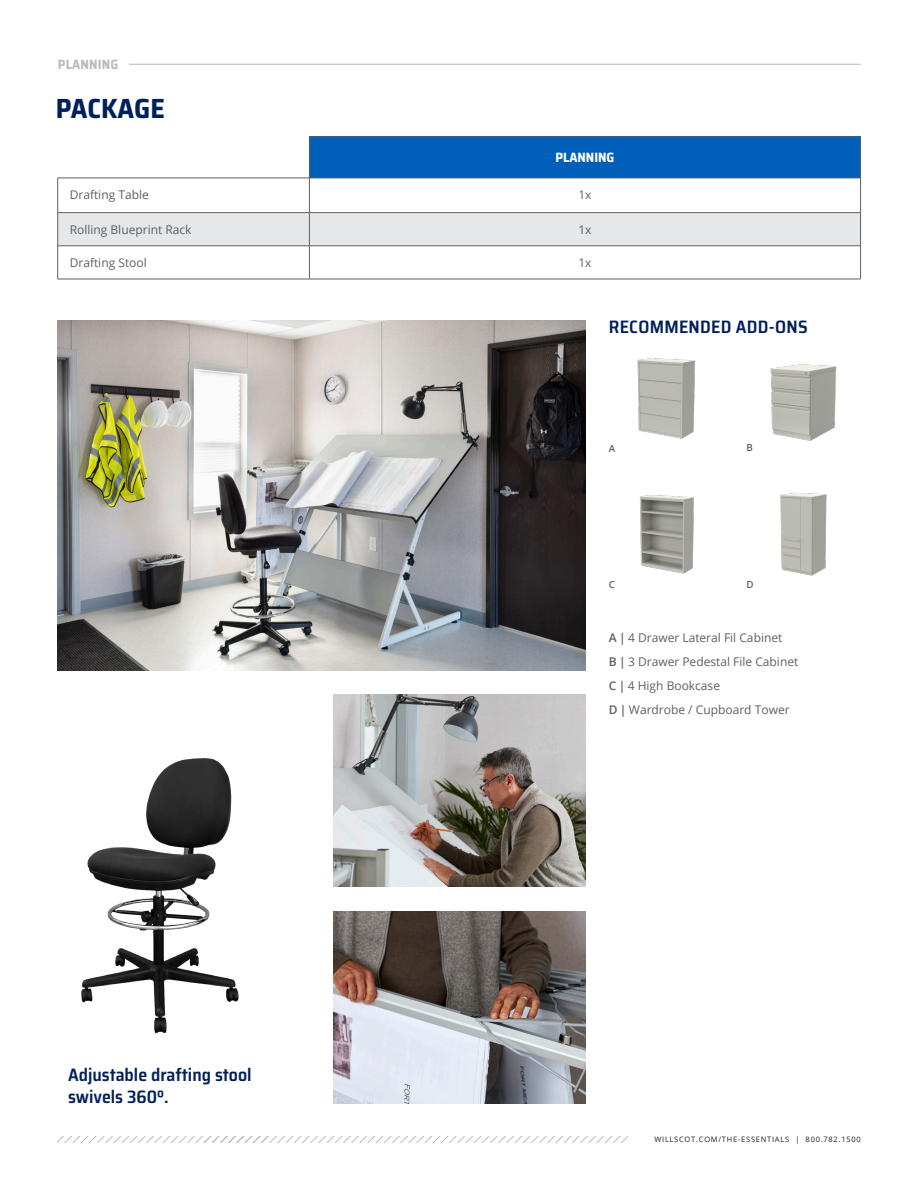
<style>
.page{position:relative;width:918px;height:1188px;background:#fff}
.page>*{position:absolute;margin:0;border:0;box-sizing:border-box;transform-origin:0 0}
.Callout{font:700 semi-condensed 27.75px "Saira";color:#00205b}
.t1{font:600 semi-condensed 18px/21.6px "Saira";color:#00205b}
.Callout-2{font:700 semi-condensed 13.5px "Saira";letter-spacing:.015em;color:#babbbe}
.t2{font:700 semi-condensed 13.5px "Saira";color:#fff}
.t3{font:12px "Open Sans";color:#5f5f62}
.t4{font:600 9.75px "Open Sans";color:#5f5f62}
.t5{font:7.5px "Open Sans";letter-spacing:.1em;color:#231f20}
.s1{font-weight:600}
</style>
<div class="page">
<svg style="left:57px;top:1136px;width:571px;height:6px"></svg>
<img style="left:333px;top:694px;width:252px;height:193px">
<div style="left:309px;top:137px;width:552px;height:41px;background:#005fb9"></div>
<div style="left:58px;top:213px;width:802px;height:33px;background:#e6e7e9"></div>
<hr style="left:309px;top:137px;width:1px;height:41px;background:#5f5f62">
<hr style="left:309px;top:137px;width:552px;height:1px;background:#5f5f62">
<hr style="left:860px;top:137px;width:1px;height:41px;background:#5f5f62">
<hr style="left:57px;top:178px;width:1px;height:34px;background:#5f5f62">
<hr style="left:58px;top:178px;width:251px;height:1px;background:#5f5f62">
<hr style="left:309px;top:178px;width:1px;height:34px;background:#5f5f62">
<hr style="left:309px;top:178px;width:552px;height:1px;background:#5f5f62">
<hr style="left:860px;top:178px;width:1px;height:34px;background:#5f5f62">
<hr style="left:57px;top:213px;width:1px;height:33px;background:#5f5f62">
<hr style="left:58px;top:212px;width:251px;height:1px;background:#5f5f62">
<hr style="left:309px;top:212px;width:552px;height:1px;background:#5f5f62">
<hr style="left:309px;top:213px;width:1px;height:33px;background:#5f5f62">
<hr style="left:860px;top:213px;width:1px;height:33px;background:#5f5f62">
<hr style="left:57px;top:246px;width:1px;height:33px;background:#5f5f62">
<hr style="left:58px;top:246px;width:251px;height:1px;background:#5f5f62">
<hr style="left:309px;top:246px;width:552px;height:1px;background:#5f5f62">
<hr style="left:309px;top:246px;width:1px;height:33px;background:#5f5f62">
<hr style="left:860px;top:246px;width:1px;height:33px;background:#5f5f62">
<hr style="left:58px;top:279px;width:251px;height:1px;background:#5f5f62">
<hr style="left:309px;top:279px;width:552px;height:1px;background:#5f5f62">
<img style="left:637px;top:358px;width:59px;height:81px">
<img style="left:770px;top:364px;width:67px;height:77px">
<img style="left:780px;top:492px;width:47px;height:84px">
<img style="left:640px;top:495px;width:54px;height:79px">
<hr style="left:129px;top:64px;width:732px;height:1px;background:#babbbe">
<img style="left:333px;top:911px;width:252px;height:193px">
<img style="left:57px;top:321px;width:528px;height:350px">
<img style="left:81px;top:758px;width:158px;height:276px">
<p class="Callout-2" style="left:58px;top:54px;width:62px">PLANNING</p>
<p class="Callout" style="left:56px;top:87px;width:111px">PACKAGE</p>
<p class="t2" style="left:555px;top:147px;width:61px">PLANNING</p>
<p class="t3" style="left:70px;top:187px;width:81px">Drafting Table</p>
<p class="t3" style="left:578px;top:187px;width:15px">1x</p>
<p class="t3" style="left:70px;top:221px;width:123px">Rolling Blueprint Rack</p>
<p class="t3" style="left:578px;top:221px;width:15px">1x</p>
<p class="t3" style="left:70px;top:254px;width:79px">Drafting Stool</p>
<p class="t3" style="left:578px;top:254px;width:15px">1x</p>
<p class="t1" style="left:609px;top:316px;width:200px">RECOMMENDED ADD-ONS</p>
<p class="t4" style="left:609px;top:441px;width:8px">A</p>
<p class="t4" style="left:746px;top:441px;width:8px">B</p>
<p class="t4" style="left:609px;top:578px;width:8px">C</p>
<p class="t4" style="left:746px;top:577px;width:9px">D</p>
<p class="t3" style="left:609px;top:629px;width:175px"><span class="s1">A |</span> 4 Drawer Lateral Fil Cabinet</p>
<p class="t3" style="left:609px;top:653px;width:191px"><span class="s1">B |</span> 3 Drawer Pedestal File Cabinet</p>
<p class="t3" style="left:609px;top:677px;width:113px"><span class="s1">C |</span> 4 High Bookcase</p>
<p class="t3" style="left:609px;top:701px;width:182px"><span class="s1">D |</span> Wardrobe / Cupboard Tower</p>
<p class="t1" style="left:68px;top:1064px;width:185px">Adjustable drafting stool swivels 360º.</p>
<p class="t5" style="left:654px;top:1135px;width:208px">WILLSCOT.COM/THE-ESSENTIALS | 800.782.1500</p>
</div>
